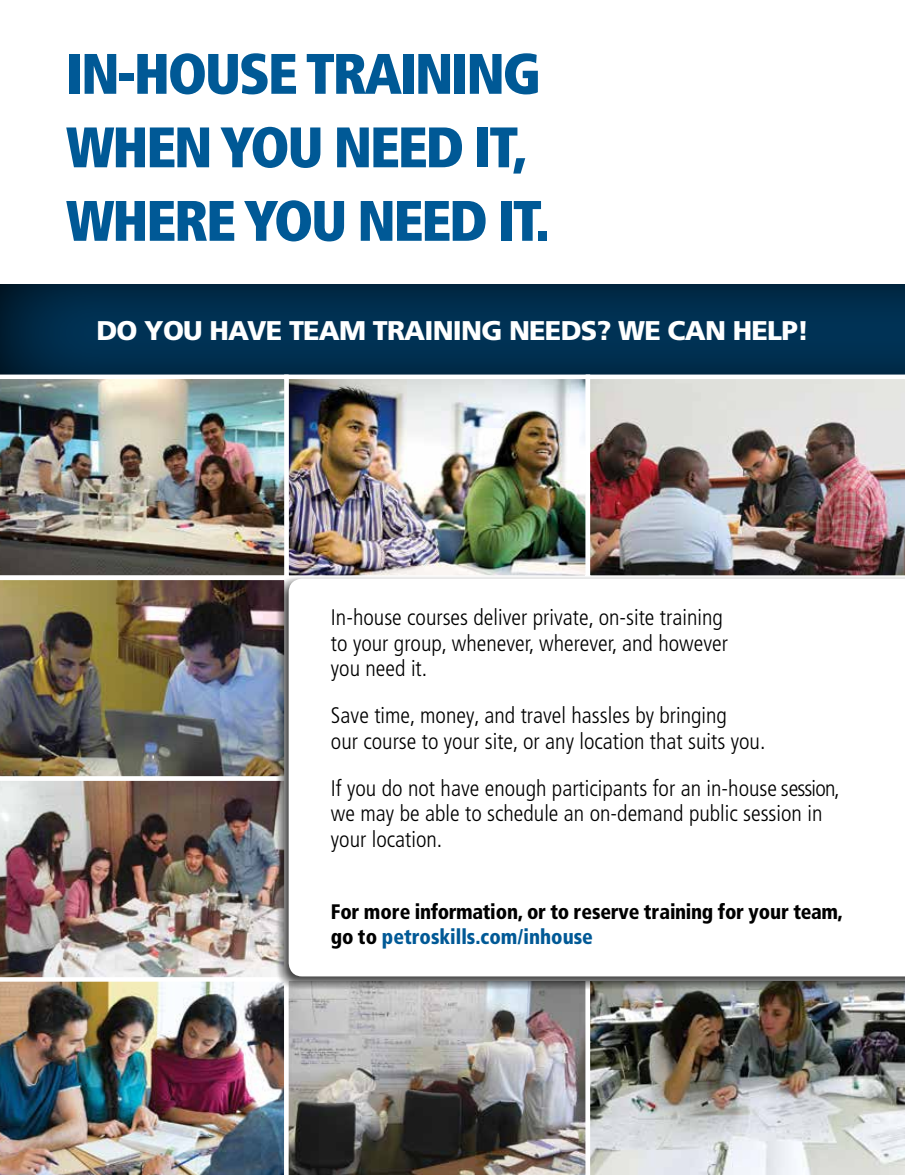
<style>
.page{position:relative;width:905px;height:1175px;background:#fff}
.page>*{position:absolute;margin:0;border:0;box-sizing:border-box;transform-origin:0 0}
.t1{font:900 condensed 57px/73.5px "Frutiger";letter-spacing:-.04em;color:#005996}
.t2{font:900 27px "Frutiger LT Std";letter-spacing:-.03em;color:#fff}
.t3{font:300 condensed 22.5px/25.5px "Frutiger LT Std";color:#000}
.t4{font:900 condensed 21px/25.5px "Frutiger";color:#000;scale:.95 1}
.s1{color:#005996}
</style>
<div class="page">
<svg style="left:0;top:284px;width:904px;height:90px;background:#002d4c"></svg>
<img style="left:0;top:981px;width:284px;height:193px">
<img style="left:288px;top:990px;width:297px;height:184px">
<img style="left:289px;top:379px;width:296px;height:196px">
<div style="left:284px;top:374px;width:306px;height:206px;border:4px solid #fff"></div>
<img style="left:0;top:374px;width:289px;height:201px">
<img style="left:585px;top:374px;width:319px;height:201px">
<img style="left:0;top:575px;width:276px;height:201px">
<img style="left:0;top:776px;width:276px;height:202px">
<img style="left:585px;top:990px;width:319px;height:184px">
<img style="left:276px;top:575px;width:628px;height:415px">
<svg style="left:289px;top:578px;width:615px;height:398px"></svg>
<h1 class="t1" style="left:66px;top:37px;width:485px">IN-HOUSE TRAINING<br>WHEN YOU NEED IT,<br>WHERE YOU NEED IT.</h1>
<p class="t2" style="left:96px;top:314px;width:714px">DO YOU HAVE TEAM TRAINING NEEDS? WE CAN HELP!</p>
<p class="t3" style="left:331px;top:605px;width:398px">In-house courses deliver private, on-site training to your group, whenever, wherever, and however you need it.</p>
<p class="t3" style="left:331px;top:703px;width:436px">Save time, money, and travel hassles by bringing<br>our course to your site, or any location that suits you.</p>
<p class="t3" style="left:331px;top:775px;width:510px">If you do not have enough participants for an in-house session, we may be able to schedule an on-demand public session in your location.</p>
<p class="t4" style="left:331px;top:898px;width:540px">For more information, or to reserve training for your team, go to <span class="s1">petroskills.com/inhouse</span></p>
</div>
